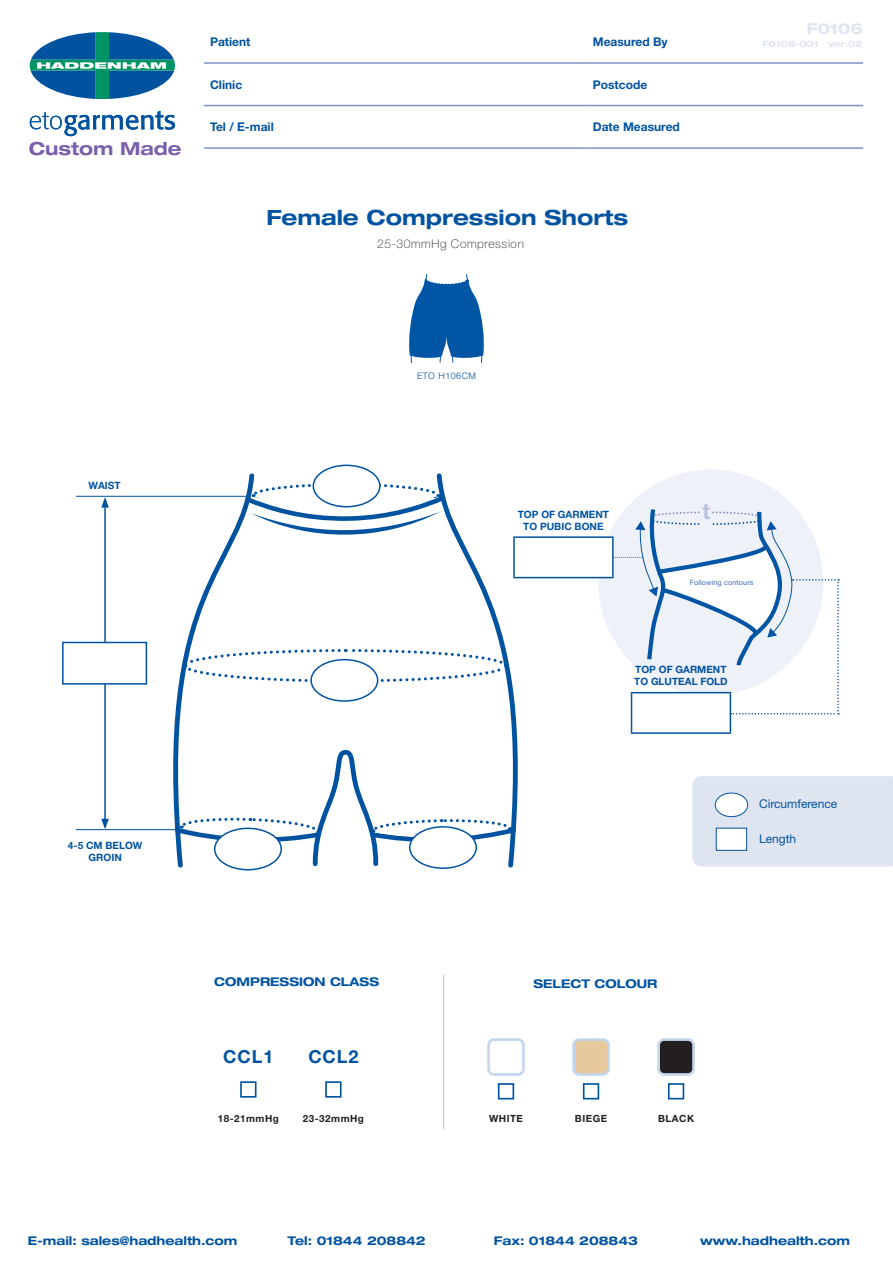
<style>
.page{position:relative;width:893px;height:1263px;background:#fff}
.page>*{position:absolute;margin:0;border:0;box-sizing:border-box;transform-origin:0 0}
.t1{font:700 22.05px "Helvetica Neue LT Pro";color:#b7c0df}
.t2{font:700 expanded 21px "Helvetica Neue LT Std";color:#0153a0}
.t3{font:700 expanded 18px "Helvetica Neue LT Std";color:#7960aa}
.Body_text{font:700 18px "Helvetica Neue LT Std";letter-spacing:.05em;color:#0153a0}
.t4{font:700 expanded 15px "Helvetica Neue LT Pro";color:#dfe4f1}
.t5{font:700 expanded 12px "Helvetica Neue LT Pro";color:#0153a0}
.t6{font:700 12px "Helvetica Neue LT Std";color:#0153a0}
.t7{font:700 expanded 12px "Helvetica Neue LT Std";color:#0153a0}
.t8{font:100 12px "Helvetica Neue LT Std";letter-spacing:.05em;color:#231f20}
.t9{font:12px "Helvetica Neue LT Std";color:#0153a0}
.t10{font:700 10.05px/12.1px "Helvetica Neue LT Pro";color:#0153a0;text-align:center}
.Body_text-2{font:700 9.9px "Helvetica Neue LT Std";letter-spacing:.05em;color:#231f20}
.Body_text-3{font:300 9px "Helvetica Neue LT Std";letter-spacing:.05em;color:#0153a0}
.t11{font:700 expanded 8.85px "Helvetica Neue LT Pro";color:#dfe4f1}
.t12{font:7.2px "Helvetica Neue LT Std";letter-spacing:.02em;color:#3d6bb3}
</style>
<div class="page">
<hr style="left:204px;top:62px;width:383px;height:2px;background:#7e92c6">
<hr style="left:204px;top:105px;width:383px;height:1px;background:#7e92c6">
<hr style="left:204px;top:147px;width:383px;height:2px;background:#7e92c6">
<hr style="left:587px;top:62px;width:276px;height:2px;background:#7e92c6">
<hr style="left:587px;top:105px;width:276px;height:1px;background:#7e92c6">
<hr style="left:587px;top:147px;width:276px;height:2px;background:#7e92c6">
<hr style="left:76px;top:496px;width:172px;height:1px;background:#0153a0">
<hr style="left:76px;top:829px;width:100px;height:1px;background:#0153a0">
<hr style="left:104px;top:505px;width:2px;height:316px;background:#0153a0">
<svg style="left:101px;top:497px;width:8px;height:11px"></svg>
<svg style="left:101px;top:819px;width:8px;height:10px"></svg>
<div style="left:62px;top:642px;width:85px;height:43px;background:#fff;border:2px solid #0153a0"></div>
<svg style="left:409px;top:274px;width:75px;height:89px"></svg>
<svg style="left:313px;top:465px;width:67px;height:42px"></svg>
<div style="left:313px;top:465px;width:68px;height:42px;border:2px solid #0153a0;border-radius:50%"></div>
<div style="left:487px;top:1038px;width:38px;height:38px;border:3px solid #c4d6ec;border-radius:6px"></div>
<div style="left:498px;top:1083px;width:16px;height:16px;background:#fff;border:2px solid #0153a0"></div>
<div style="left:574px;top:1039px;width:34px;height:35px;background:#e6c99d;border-radius:6px"></div>
<div style="left:572px;top:1038px;width:38px;height:38px;border:3px solid #c4d6ec;border-radius:6px"></div>
<div style="left:583px;top:1083px;width:16px;height:16px;background:#fff;border:2px solid #0153a0"></div>
<div style="left:659px;top:1039px;width:34px;height:35px;background:#231f20;border-radius:6px"></div>
<div style="left:657px;top:1038px;width:38px;height:38px;border:3px solid #c4d6ec;border-radius:6px"></div>
<div style="left:668px;top:1083px;width:16px;height:16px;background:#fff;border:2px solid #0153a0"></div>
<hr style="left:443px;top:974px;width:1px;height:155px;background:#b7c0df">
<div style="left:240px;top:1081px;width:17px;height:17px;background:#fff;border:2px solid #0153a0"></div>
<div style="left:325px;top:1081px;width:17px;height:17px;background:#fff;border:2px solid #0153a0"></div>
<svg style="left:30px;top:32px;width:145px;height:67px"></svg>
<svg style="left:30px;top:111px;width:145px;height:25px"></svg>
<svg style="left:154px;top:471px;width:739px;height:399px"></svg>
<div style="left:514px;top:537px;width:99px;height:41px;background:#fff"></div>
<hr style="left:513px;top:536px;width:101px;height:2px;background:#0153a0">
<hr style="left:513px;top:538px;width:2px;height:39px;background:#0153a0">
<hr style="left:612px;top:538px;width:2px;height:39px;background:#0153a0">
<hr style="left:513px;top:577px;width:101px;height:1px;background:#0153a0">
<div style="left:631px;top:693px;width:99px;height:40px;background:#fff"></div>
<hr style="left:631px;top:692px;width:100px;height:1px;background:#0153a0">
<hr style="left:631px;top:693px;width:1px;height:39px;background:#0153a0">
<hr style="left:730px;top:693px;width:1px;height:39px;background:#0153a0">
<hr style="left:631px;top:732px;width:100px;height:2px;background:#0153a0">
<p class="t3" style="left:29px;top:137px;width:154px">Custom Made</p>
<p class="t6" style="left:210px;top:34px;width:42px">Patient</p>
<p class="t6" style="left:593px;top:34px;width:76px">Measured By</p>
<p class="t6" style="left:210px;top:77px;width:34px">Clinic</p>
<p class="t6" style="left:593px;top:77px;width:56px">Postcode</p>
<p class="t6" style="left:210px;top:119px;width:65px">Tel / E-mail</p>
<p class="t6" style="left:593px;top:119px;width:89px">Date Measured</p>
<p class="t2" style="left:266px;top:205px;width:364px">Female Compression Shorts</p>
<p class="t8" style="left:377px;top:237px;width:148px">25-30mmHg Compression</p>
<p class="t4" style="left:807px;top:19px;width:57px">F0106</p>
<p class="t11" style="left:762px;top:38px;width:101px">F0106-001 ver.02</p>
<p class="t10" style="left:89px;top:479px;width:34px">WAIST</p>
<p class="t10" style="left:68px;top:839px;width:76px">4-5 CM BELOW<br>GROIN</p>
<p class="Body_text-3" style="left:417px;top:370px;width:60px">ETO H106CM</p>
<p class="t10" style="left:518px;top:508px;width:93px">TOP OF GARMENT</p>
<p class="t1" style="left:702px;top:497px;width:9px">t</p>
<p class="t10" style="left:523px;top:520px;width:82px">TO PUBIC BONE</p>
<p class="t12" style="left:690px;top:578px;width:65px">Following contours</p>
<p class="t10" style="left:635px;top:663px;width:93px">TOP OF GARMENT</p>
<p class="t10" style="left:634px;top:675px;width:95px">TO GLUTEAL FOLD</p>
<p class="t9" style="left:759px;top:796px;width:80px">Circumference</p>
<p class="t9" style="left:759px;top:832px;width:39px">Length</p>
<p class="t7" style="left:214px;top:974px;width:166px">COMPRESSION CLASS</p>
<p class="Body_text" style="left:223px;top:1046px;width:52px">CCL1</p>
<p class="Body_text" style="left:308px;top:1046px;width:52px">CCL2</p>
<p class="Body_text-2" style="left:218px;top:1113px;width:63px">18-21mmHg</p>
<p class="Body_text-2" style="left:303px;top:1113px;width:63px">23-32mmHg</p>
<p class="t7" style="left:533px;top:976px;width:125px">SELECT COLOUR</p>
<p class="Body_text-2" style="left:489px;top:1113px;width:35px">WHITE</p>
<p class="Body_text-2" style="left:575px;top:1113px;width:34px">BIEGE</p>
<p class="Body_text-2" style="left:658px;top:1113px;width:38px">BLACK</p>
<p class="t5" style="left:28px;top:1233px;width:211px">E-mail: sales@hadhealth.com</p>
<p class="t5" style="left:288px;top:1233px;width:140px">Tel: 01844 208842</p>
<p class="t5" style="left:494px;top:1233px;width:146px">Fax: 01844 208843</p>
<p class="t5" style="left:700px;top:1233px;width:151px">www.hadhealth.com</p>
</div>
